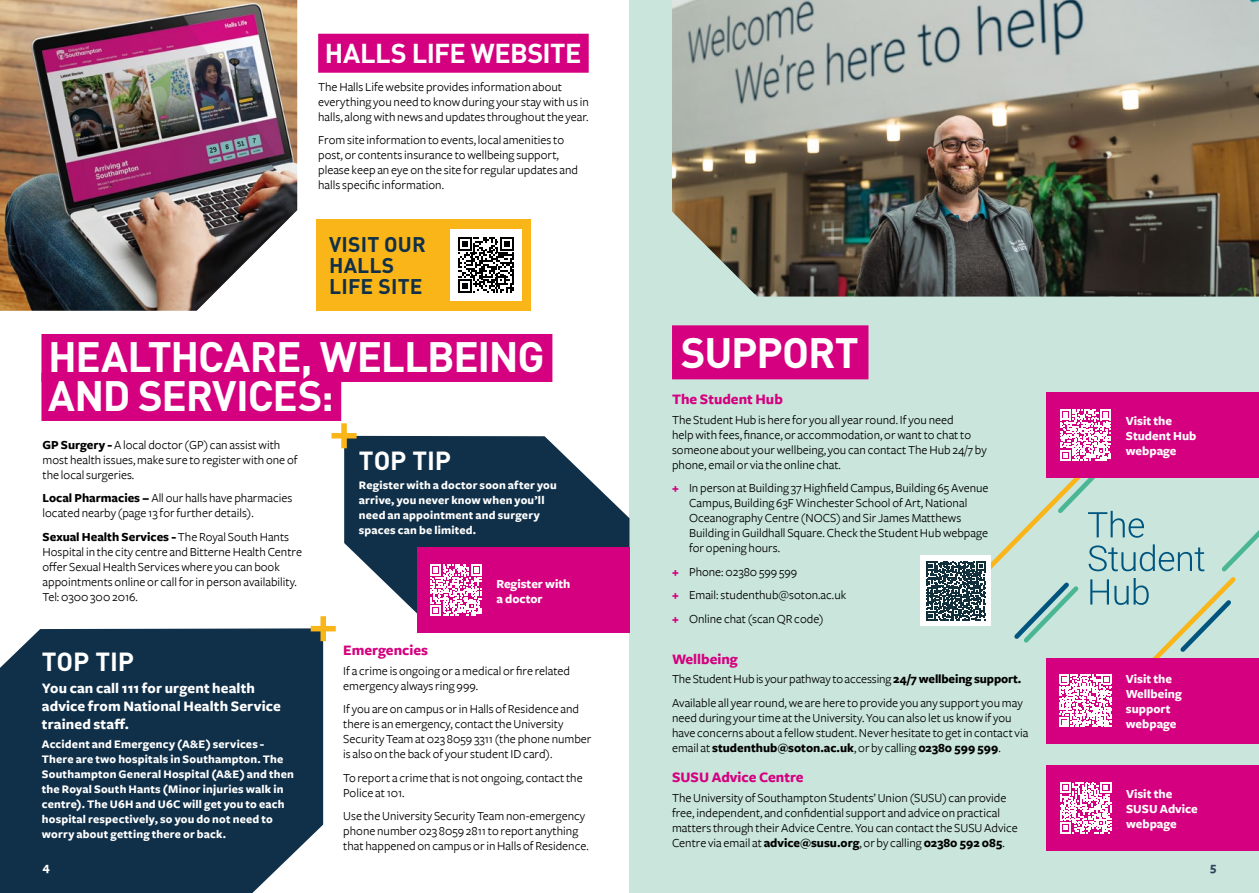
<style>
.page{position:relative;width:1259px;height:893px;background:#fff}
.page>*{position:absolute;margin:0;border:0;box-sizing:border-box;transform-origin:0 0}
.t1{font:700 42px/39px "DINOT";letter-spacing:-.025em;color:#fff}
.t2{font:700 27px "DINOT";letter-spacing:-.02em;color:#fff}
.t3{font:700 25.8px "DINOT";letter-spacing:-.005em;color:#fff}
.t4{font:700 21px/21px "DINOT";letter-spacing:.01em;color:#103049}
.t5{font:700 15px/18px "Freight Sans";letter-spacing:.01em;color:#fff}
.t6{font:700 15px "Freight Sans";color:#d5007f}
.t7{font:12.75px/15px "Freight Sans";color:#000}
.t8{font:700 12.75px/15px "Freight Sans";color:#fff}
.t9{font:700 12.75px "Freight Sans";color:#2f425c}
.t10{font:700 12px/15px "Freight Sans";letter-spacing:.015em;color:#fff}
.s1{font-weight:700}
.s2{font-weight:700;color:#d5007f}
</style>
<div class="page">
<div style="left:629px;top:0;width:630px;height:893px;background:#c9e5dc"></div>
<div style="left:318px;top:34px;width:271px;height:39px;background:#d5007f"></div>
<div style="left:672px;top:325px;width:196px;height:54px;background:#d5007f"></div>
<div style="left:1046px;top:392px;width:213px;height:85px;background:#d5007f"></div>
<div style="left:1046px;top:658px;width:213px;height:85px;background:#d5007f"></div>
<div style="left:1046px;top:765px;width:213px;height:85px;background:#d5007f"></div>
<svg style="left:1060px;top:782px;width:51px;height:51px"></svg>
<div style="left:921px;top:556px;width:70px;height:70px;background:#fff"></div>
<svg style="left:926px;top:409px;width:333px;height:318px"></svg>
<img style="left:0;top:0;width:297px;height:311px">
<div style="left:316px;top:219px;width:215px;height:92px;background:#fab518"></div>
<div style="left:450px;top:229px;width:71px;height:72px;background:#fff"></div>
<svg style="left:458px;top:237px;width:56px;height:56px"></svg>
<div style="left:0;top:628px;width:323px;height:265px;background:#103049"></div>
<svg style="left:344px;top:436px;width:285px;height:177px;fill:#103049"></svg>
<svg style="left:311px;top:616px;width:25px;height:25px"></svg>
<img style="left:672px;top:0;width:587px;height:297px">
<div style="left:41px;top:334px;width:511px;height:48px;background:#d5007f"></div>
<div style="left:41px;top:373px;width:300px;height:48px;background:#d5007f"></div>
<div style="left:416px;top:548px;width:213px;height:85px;background:#d5007f"></div>
<svg style="left:430px;top:564px;width:51px;height:52px"></svg>
<svg style="left:331px;top:423px;width:25px;height:25px"></svg>
<h2 class="t2" style="left:325px;top:32px;width:258px">HALLS LIFE WEBSITE</h2>
<p class="t7" style="left:318px;top:80px;width:272px">The Halls Life website provides information about everything you need to know during your stay with us in halls, along with news and updates throughout the year.</p>
<p class="t7" style="left:318px;top:133px;width:261px">From site information to events, local amenities to post, or contents insurance to wellbeing support, please keep an eye on the site for regular updates and halls specific information.</p>
<h3 class="t4" style="left:329px;top:232px;width:98px">VISIT OUR<br>HALLS<br>LIFE SITE</h3>
<h1 class="t1" style="left:48px;top:334px;width:498px">HEALTHCARE, WELLBEING<br>AND SERVICES:</h1>
<p class="t7" style="left:43px;top:437px;width:257px"><span class="s1">GP Surgery -</span> A local doctor (GP) can assist with most health issues, make sure to register with one of the local surgeries.</p>
<p class="t7" style="left:43px;top:491px;width:251px"><span class="s1">Local Pharmacies –</span> All our halls have pharmacies located nearby (page 13 for further details).</p>
<p class="t7" style="left:43px;top:529px;width:261px"><span class="s1">Sexual Health Services -</span> The Royal South Hants Hospital in the city centre and Bitterne Health Centre offer Sexual Health Services where you can book appointments online or call for in person availability.<br>Tel: 0300 300 2016.</p>
<h3 class="t3" style="left:42px;top:641px;width:94px">TOP TIP</h3>
<p class="t5" style="left:42px;top:680px;width:240px">You can call 111 for urgent health advice from National Health Service trained staff.</p>
<p class="t10" style="left:42px;top:737px;width:254px">Accident and Emergency (A&amp;E) services - There are two hospitals in Southampton. The Southampton General Hospital (A&amp;E) and then the Royal South Hants (Minor injuries walk in centre). The U6H and U6C will get you to each hospital respectively, so you do not need to worry about getting there or back.</p>
<h3 class="t3" style="left:359px;top:440px;width:94px">TOP TIP</h3>
<p class="t10" style="left:359px;top:478px;width:199px">Register with a doctor soon after you arrive, you never know when you’ll need an appointment and surgery spaces can be limited.</p>
<p class="t8" style="left:496px;top:576px;width:76px">Register with a doctor</p>
<p class="t6" style="left:343px;top:643px;width:86px">Emergencies</p>
<p class="t7" style="left:343px;top:663px;width:228px">If a crime is ongoing or a medical or fire related emergency always ring 999.</p>
<p class="t7" style="left:343px;top:702px;width:250px">If you are on campus or in Halls of Residence and there is an emergency, contact the University Security Team at 023 8059 3311 (the phone number is also on the back of your student ID card).</p>
<p class="t7" style="left:343px;top:770px;width:241px">To report a crime that is not ongoing, contact the<br>Police at 101.</p>
<p class="t7" style="left:343px;top:809px;width:247px">Use the University Security Team non-emergency phone number 023 8059 2811 to report anything that happened on campus or in Halls of Residence.</p>
<h1 class="t1" style="left:681px;top:329px;width:179px">SUPPORT</h1>
<p class="t6" style="left:672px;top:392px;width:112px">The Student Hub</p>
<p class="t7" style="left:672px;top:412px;width:316px">The Student Hub is here for you all year round. If you need<br>help with fees, finance, or accommodation, or want to chat to someone about your wellbeing, you can contact The Hub 24/7 by phone, email or via the online chat.</p>
<p class="t7" style="left:689px;top:481px;width:301px;text-indent:-17px"><span class="s2">+</span> In person at Building 37 Highfield Campus, Building 65 Avenue Campus, Building 63F Winchester School of Art, National Oceanography Centre (NOCS) and Sir James Matthews Building in Guildhall Square. Check the Student Hub webpage for opening hours.</p>
<p class="t7" style="left:672px;top:560px;width:176px;line-height:23.5px"><span class="s2">+</span> Phone: 02380 599 599<br><span class="s2">+</span> Email: studenthub@soton.ac.uk <span class="s2">+</span> Online chat (scan QR code)</p>
<p class="t6" style="left:672px;top:651px;width:67px">Wellbeing</p>
<p class="t7" style="left:672px;top:667px;width:352px;line-height:23.5px">The Student Hub is your pathway to accessing <span class="s1">24/7 wellbeing support.<br></span>Available all year round, we are here to provide you any support you may</p>
<p class="t7" style="left:672px;top:710px;width:358px">need during your time at the University. You can also let us know if you have concerns about a fellow student. Never hesitate to get in contact via email at <span class="s1">studenthub@soton.ac.uk</span>, or by calling <span class="s1">02380 599 599</span>.</p>
<p class="t6" style="left:672px;top:769px;width:133px">SUSU Advice Centre</p>
<p class="t7" style="left:672px;top:790px;width:347px">The University of Southampton Students’ Union (SUSU) can provide free, independent, and confidential support and advice on practical matters through their Advice Centre. You can contact the SUSU Advice Centre via email at <span class="s1">advice@susu.org</span>, or by calling <span class="s1">02380 592 085</span>.</p>
<p class="t8" style="left:1125px;top:414px;width:72px">Visit the<br>Student Hub webpage</p>
<p class="t8" style="left:1125px;top:672px;width:57px">Visit the<br>Wellbeing support webpage</p>
<p class="t8" style="left:1126px;top:787px;width:73px">Visit the<br>SUSU Advice webpage</p>
<p class="t8" style="left:43px;top:860px;width:9px">4</p>
<p class="t9" style="left:1210px;top:860px;width:8px">5</p>
</div>
